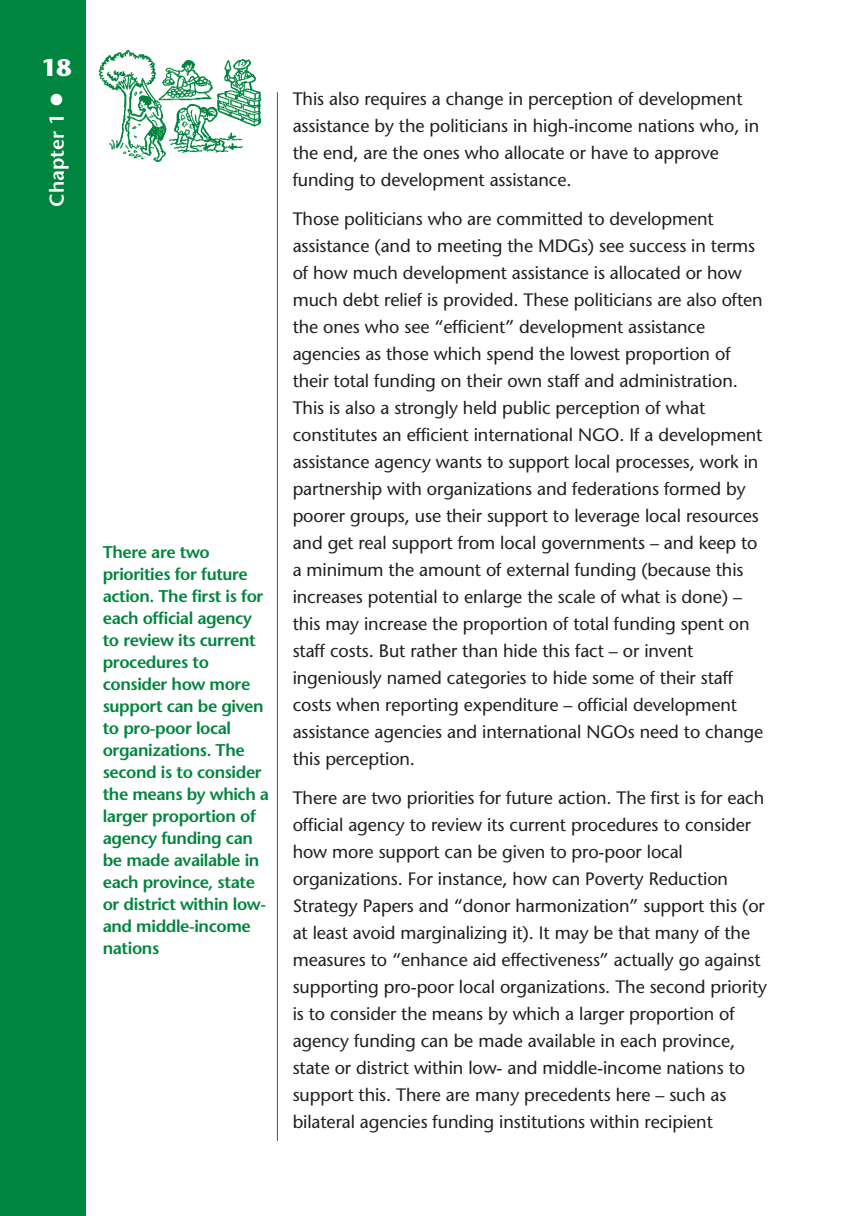
<style>
.page{position:relative;width:866px;height:1216px;background:#fff}
.page>*{position:absolute;margin:0;border:0;box-sizing:border-box;transform-origin:0 0}
.t1{font:700 24px "Stone Sans";color:#fff}
.t2{font:600 20px "Stone Sans";color:#fff}
.t3{font:18px/27px "Stone Sans";letter-spacing:-.005em;color:#231f1f}
.t4{font:600 17px/22px "Stone Sans";letter-spacing:-.025em;color:#00853e}
</style>
<div class="page">
<hr style="left:277px;top:92px;width:1px;height:1049px;background:#00853e">
<div style="left:0;top:0;width:86px;height:1216px;background:#00853e"></div>
<img style="left:98px;top:49px;width:164px;height:114px">
<p class="t1" style="left:41px;top:58px;width:32px">18</p>
<p class="t2" style="left:49px;top:207px;width:95px;rotate:-90deg">Chapter 1</p>
<p class="t4" style="left:103px;top:543px;width:168px">There are two priorities for future action. The first is for each official agency to review its current procedures to consider how more support can be given to pro-poor local organizations. The second is to consider the means by which a larger proportion of agency funding can be made available in each province, state or district within low&shy;and middle-income nations</p>
<p class="t3" style="left:293px;top:87px;width:468px">This also requires a change in perception of development assistance by the politicians in high-income nations who, in the end, are the ones who allocate or have to approve funding to development assistance.</p>
<p class="t3" style="left:293px;top:207px;width:472px">Those politicians who are committed to development assistance (and to meeting the MDGs) see success in terms of how much development assistance is allocated or how much debt relief is provided. These politicians are also often the ones who see “efficient” development assistance agencies as those which spend the lowest proportion of their total funding on their own staff and administration.<br>This is also a strongly held public perception of what constitutes an efficient international NGO. If a development assistance agency wants to support local processes, work in partnership with organizations and federations formed by poorer groups, use their support to leverage local resources and get real support from local governments – and keep to a minimum the amount of external funding (because this increases potential to enlarge the scale of what is done) – this may increase the proportion of total funding spent on staff costs. But rather than hide this fact – or invent ingeniously named categories to hide some of their staff costs when reporting expenditure – official development assistance agencies and international NGOs need to change this perception.</p>
<p class="t3" style="left:293px;top:786px;width:476px">There are two priorities for future action. The first is for each official agency to review its current procedures to consider how more support can be given to pro-poor local organizations. For instance, how can Poverty Reduction Strategy Papers and “donor harmonization” support this (or at least avoid marginalizing it). It may be that many of the measures to “enhance aid effectiveness” actually go against supporting pro-poor local organizations. The second priority is to consider the means by which a larger proportion of agency funding can be made available in each province, state or district within low- and middle-income nations to support this. There are many precedents here – such as bilateral agencies funding institutions within recipient</p>
</div>
